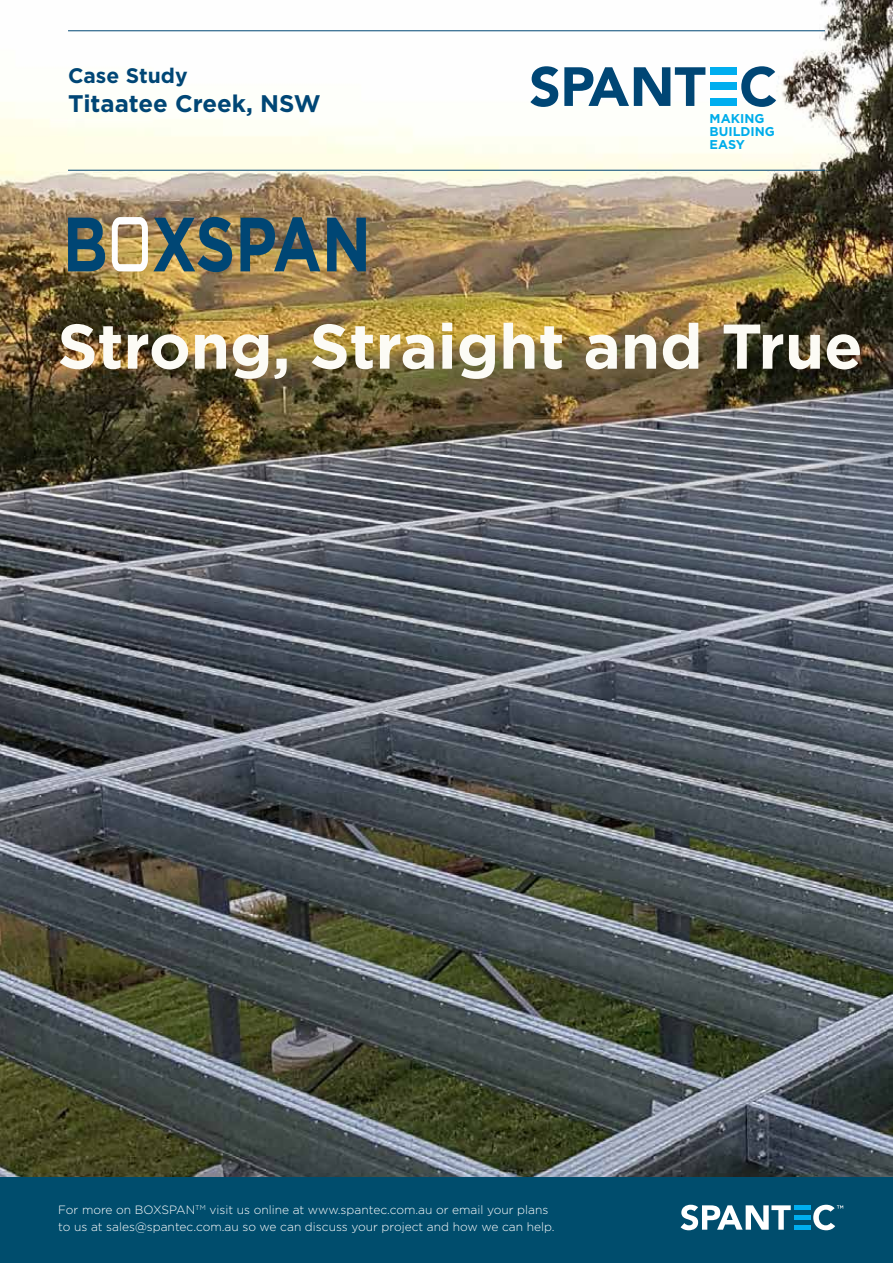
<style>
.page{position:relative;width:893px;height:1263px;background:#fff}
.page>*{position:absolute;margin:0;border:0;box-sizing:border-box;transform-origin:0 0}
.t1{font:700 63px "Gotham";color:#fcfbf5}
.t2{font:700 24px "Gotham";color:#004675}
.t3{font:700 21px "Gotham";color:#004675}
.t4{font:700 12.75px/12.8px "Gotham";color:#00adea}
.t5{font:300 12px/16.2px "Gotham";color:#fff}
</style>
<div class="page">
<img style="left:0;top:0;width:893px;height:1177px">
<div style="left:710px;top:67px;width:27px;height:8px;background:#00aeef"></div>
<div style="left:710px;top:82px;width:27px;height:8px;background:#00aeef"></div>
<div style="left:710px;top:98px;width:27px;height:8px;background:#00aeef"></div>
<svg style="left:530px;top:66px;width:28px;height:41px"></svg>
<svg style="left:564px;top:67px;width:141px;height:39px"></svg>
<svg style="left:741px;top:66px;width:48px;height:41px"></svg>
<svg style="left:68px;top:218px;width:37px;height:53px;background:#305a6b"></svg>
<svg style="left:240px;top:217px;width:80px;height:54px;background:#506564"></svg>
<svg style="left:327px;top:218px;width:39px;height:53px;background:#375c6a"></svg>
<img style="left:112px;top:217px;width:120px;height:55px">
<hr style="left:68px;top:30px;width:757px;height:1px;background:#004674">
<hr style="left:68px;top:170px;width:757px;height:1px;background:#004674">
<div style="left:0;top:1177px;width:893px;height:86px;background:#004d6d"></div>
<svg style="left:681px;top:1205px;width:110px;height:25px"></svg>
<div style="left:794px;top:1205px;width:16px;height:5px;background:#00aeef"></div>
<div style="left:794px;top:1215px;width:16px;height:5px;background:#00aeef"></div>
<div style="left:794px;top:1225px;width:16px;height:5px;background:#00aeef"></div>
<svg style="left:813px;top:1205px;width:30px;height:25px"></svg>
<h3 class="t3" style="left:68px;top:62px;width:121px">Case Study</h3>
<h2 class="t2" style="left:68px;top:88px;width:254px">Titaatee Creek, NSW</h2>
<p class="t4" style="left:710px;top:113px;width:67px">MAKING<br>BUILDING<br>EASY</p>
<h1 class="t1" style="left:57px;top:305px;width:807px">Strong, Straight and True</h1>
<p class="t5" style="left:58px;top:1202px;width:498px">For more on BOXSPAN<sup>TM</sup> visit us online at www.spantec.com.au or email your plans to us at sales@spantec.com.au so we can discuss your project and how we can help.</p>
</div>
